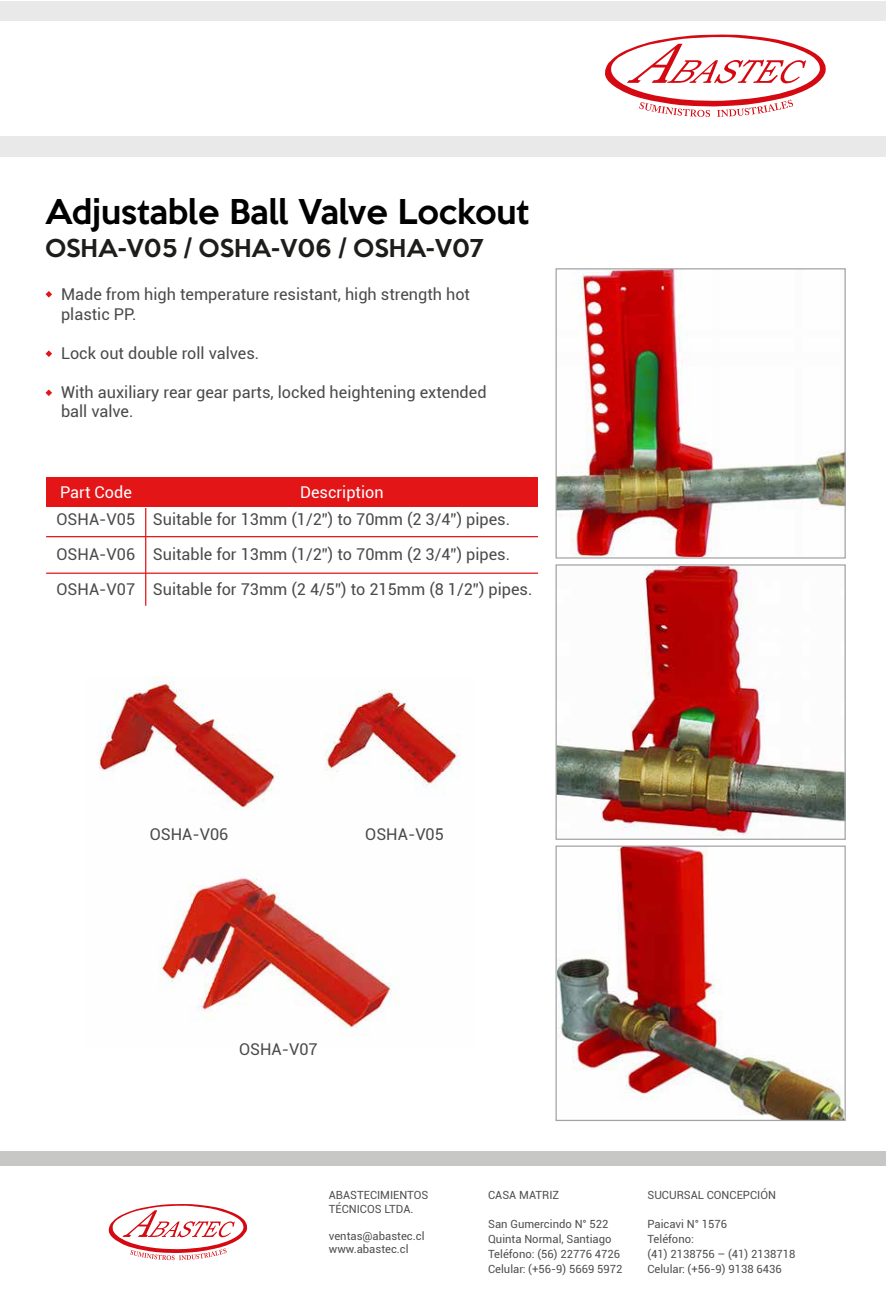
<style>
.page{position:relative;width:886px;height:1294px;background:#fff}
.page>*{position:absolute;margin:0;border:0;box-sizing:border-box;transform-origin:0 0}
.t1{font:500 31.25px "Keep Calm";color:#000}
.t2{font:500 22.5px "Keep Calm";color:#1d1d1b}
.t3{font:16.25px/35px "Roboto";color:#4a4a49}
.t4{font:16.25px "Roboto";color:#fff}
.t5{font:11.25px/15px "Roboto";color:#504f4f}
</style>
<div class="page">
<div style="left:0;top:1px;width:886px;height:155px;background:#e9e9e9"></div>
<div style="left:0;top:21px;width:886px;height:115px;background:#fff"></div>
<div style="left:1px;top:1151px;width:885px;height:14px;background:#c7c7c6"></div>
<svg style="left:108px;top:1204px;width:140px;height:56px"></svg>
<svg style="left:605px;top:34px;width:221px;height:83px"></svg>
<svg style="left:46px;top:350px;width:6px;height:7px"></svg>
<svg style="left:46px;top:291px;width:6px;height:6px"></svg>
<svg style="left:46px;top:389px;width:6px;height:7px"></svg>
<div style="left:46px;top:477px;width:100px;height:29px;background:#e41517"></div>
<div style="left:146px;top:477px;width:392px;height:29px;background:#e41517"></div>
<hr style="left:46px;top:536px;width:492px;height:1px;background:#e41517">
<hr style="left:46px;top:572px;width:492px;height:2px;background:#e41517">
<hr style="left:145px;top:508px;width:1px;height:97px;background:#e41517">
<img style="left:99px;top:677px;width:361px;height:358px">
<img style="left:557px;top:270px;width:287px;height:286px">
<div style="left:555px;top:268px;width:291px;height:290px;border:1px solid #a3a3a3"></div>
<img style="left:557px;top:566px;width:287px;height:271px">
<div style="left:555px;top:564px;width:291px;height:275px;border:1px solid #a3a3a3"></div>
<img style="left:557px;top:847px;width:287px;height:271px">
<div style="left:555px;top:845px;width:291px;height:275px;border:1px solid #a3a3a3"></div>
<h1 class="t1" style="left:45px;top:184px;width:486px">Adjustable Ball Valve Lockout</h1>
<h2 class="t2" style="left:45px;top:228px;width:440px">OSHA-V05 / OSHA-V06 / OSHA-V07</h2>
<p class="t3" style="left:61px;top:284px;width:410px;line-height:19.5px">Made from high temperature resistant, high strength hot plastic PP.</p>
<p class="t3" style="left:61px;top:335px;width:200px">Lock out double roll valves.</p>
<p class="t3" style="left:61px;top:381px;width:427px;line-height:19.5px">With auxiliary rear gear parts, locked heightening extended ball valve.</p>
<p class="t4" style="left:60px;top:481px;width:73px">Part Code</p>
<p class="t3" style="left:57px;top:501px;width:80px;text-align:justify">OSHA-V05<br>OSHA-V06<br>OSHA-V07</p>
<p class="t4" style="left:300px;top:481px;width:85px">Description</p>
<p class="t3" style="left:153px;top:501px;width:381px">Suitable for 13mm (1/2”) to 70mm (2 3/4”) pipes.<br>Suitable for 13mm (1/2”) to 70mm (2 3/4”) pipes.<br>Suitable for 73mm (2 4/5”) to 215mm (8 1/2”) pipes.</p>
<p class="t3" style="left:150px;top:816px;width:80px">OSHA-V06</p>
<p class="t3" style="left:365px;top:816px;width:80px">OSHA-V05</p>
<p class="t3" style="left:239px;top:1030px;width:80px">OSHA-V07</p>
<p class="t5" style="left:329px;top:1188px;width:101px;line-height:13.5px">ABASTECIMIENTOS<br>TÉCNICOS LTDA.</p>
<p class="t5" style="left:329px;top:1228px;width:97px;line-height:13.5px">ventas@abastec.cl www.abastec.cl</p>
<p class="t5" style="left:488px;top:1187px;width:73px">CASA MATRIZ</p>
<p class="t5" style="left:488px;top:1215px;width:136px">San Gumercindo N° 522<br>Quinta Normal, Santiago<br>Teléfono: (56) 22776 4726<br>Celular: (+56-9) 5669 5972</p>
<p class="t5" style="left:647px;top:1187px;width:130px">SUCURSAL CONCEPCIÓN</p>
<p class="t5" style="left:647px;top:1215px;width:149px">Paicavi N° 1576<br>Teléfono:<br>(41) 2138756 – (41) 2138718<br>Celular: (+56-9) 9138 6436</p>
</div>
